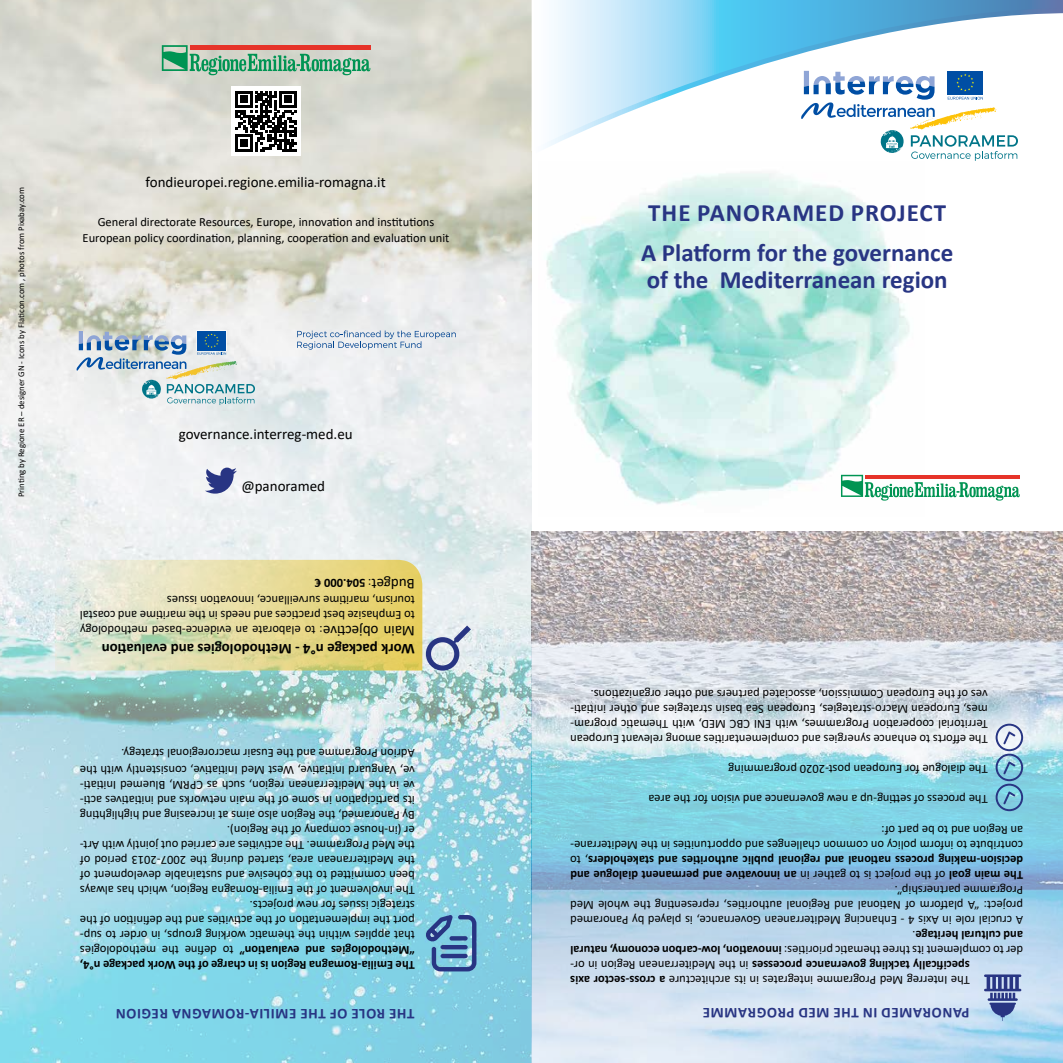
<style>
.page{position:relative;width:1063px;height:1063px;background:#fff}
.page>*{position:absolute;margin:0;border:0;box-sizing:border-box;transform-origin:0 0}
.t1{font:700 25px/40px "Calibri";color:#283583}
.t2{font:15px "Calibri";color:#000}
.t3{font:700 15px "Calibri";letter-spacing:.04em;color:#283583}
.t4{font:700 15px "Calibri";color:#000}
.t5{font:12.5px/15px "Calibri";color:#000}
.t6{font:700 12.5px "Calibri";color:#000}
.t7{font:8.75px "Calibri";color:#000}
.s1{font-weight:400}
.s2{font-weight:700}
</style>
<div class="page">
<img style="left:0;top:0;width:531px;height:1063px">
<img style="left:546px;top:173px;width:364px;height:332px">
<svg style="left:841px;top:475px;width:179px;height:26px"></svg>
<svg style="left:530px;top:0;width:533px;height:154px"></svg>
<img style="left:531px;top:531px;width:532px;height:532px">
<svg style="left:996px;top:724px;width:27px;height:87px;background:#8ab4d0"></svg>
<svg style="left:984px;top:974px;width:37px;height:47px;background:#7688ba"></svg>
<svg style="left:801px;top:70px;width:217px;height:91px"></svg>
<svg style="left:205px;top:468px;width:32px;height:26px"></svg>
<svg style="left:162px;top:45px;width:208px;height:30px;background:#98aa90"></svg>
<div style="left:231px;top:87px;width:70px;height:69px;background:#fff"></div>
<svg style="left:236px;top:91px;width:61px;height:61px"></svg>
<svg style="left:76px;top:330px;width:179px;height:75px"></svg>
<svg style="left:297px;top:330px;width:159px;height:20px;background:#c9d4e0"></svg>
<svg style="left:425px;top:915px;width:51px;height:56px;background:#6497bf"></svg>
<hr style="left:441px;top:954px;width:27px;height:4px;background:#283583;border-radius:2px">
<svg style="left:55px;top:560px;width:416px;height:111px;background:#e1dbaa"></svg>
<p class="t7" style="left:15px;top:497px;width:312px;rotate:-90deg">Printing by Regione ER – designer GN - Icons by Flaticon.com , photos from Pixabay.com</p>
<p class="t2" style="left:146px;top:171px;width:242px">fondieuropei.regione.emilia-romagna.it</p>
<p class="t5" style="left:83px;top:213px;width:368px;line-height:16.5px;text-align:center">General directorate Resources, Europe, innovation and institutions<br>European policy coordination, planning, cooperation and evaluation unit</p>
<p class="t2" style="left:179px;top:424px;width:176px">governance.interreg-med.eu</p>
<p class="t2" style="left:241px;top:476px;width:85px">@panoramed</p>
<p class="t6" style="left:372px;top:592px;width:58px;rotate:-180deg"><span class="s1">:</span> 504.000 €</p>
<p class="t2" style="left:415px;top:594px;width:45px;rotate:-180deg">Budget</p>
<p class="t5" style="left:415px;top:623px;width:336px;rotate:-180deg">to Emphasize best practices and needs in the maritime and coastal tourism, maritime surveillance, innovation issues</p>
<p class="t5" style="left:323px;top:638px;width:244px;rotate:-180deg">: to elaborate an evidence-based methodology</p>
<p class="t2" style="left:415px;top:642px;width:93px;rotate:-180deg">Main objective</p>
<p class="t4" style="left:415px;top:659px;width:315px;rotate:-180deg">Work package n°4 - Methodologies and evaluation</p>
<p class="t5" style="left:415px;top:761px;width:295px;rotate:-180deg">Adrion Programme and the Eusair macroregional strategy.</p>
<p class="t5" style="left:415px;top:943px;width:336px;rotate:-180deg">that applies within the thematic working groups, in order to sup&shy;port the implementation of the activities and the definition of the strategic issues for new projects.<br>The involvement of the Emilia-Romagna Region, which has always been committed to the cohesive and sustainable development of the Mediterranean area, started during the 2007-2013 period of the Med Programme. The activities are carried out jointly with Art&shy;er (in-house company of the Region).<br>By Panoramed, the Region also aims at increasing and highlighting its participation in some of the main networks and initiatives acti&shy;ve in the Mediterranean region, such as CPRM, Bluemed Initiati&shy;ve, Vanguard Initiative, West Med Initiative, consistently with the</p>
<p class="t5" style="left:234px;top:958px;width:155px;rotate:-180deg">to define the methodologies</p>
<p class="t6" style="left:415px;top:959px;width:177px;rotate:-180deg">“Methodologies and evaluation”</p>
<p class="t6" style="left:415px;top:974px;width:336px;rotate:-180deg">The Emilia-Romagna Region is in charge of the Work package n°4,</p>
<p class="t3" style="left:415px;top:1024px;width:300px;rotate:-180deg">THE ROLE OF THE EMILIA-ROMAGNA REGION</p>
<h1 class="t1" style="left:641px;top:192px;width:314px">THE PANORAMED PROJECT<br>A Platform for the governance</h1>
<h1 class="t1" style="left:647px;top:260px;width:302px">of the Mediterranean region</h1>
<p class="t5" style="left:988px;top:747px;width:419px;text-align:justify;rotate:-180deg">The efforts to enhance synergies and complementarities among relevant European Territorial cooperation Programmes, with ENI CBC MED, with Thematic program&shy;mes, European Macro-strategies, European Sea basin strategies and other initiati&shy;ves of the European Commission, associated partners and other organizations.</p>
<p class="t5" style="left:988px;top:777px;width:261px;rotate:-180deg">The dialogue for European post-2020 programming</p>
<p class="t5" style="left:988px;top:807px;width:341px;rotate:-180deg">The process of setting-up a new governance and vision for the area</p>
<p class="t5" style="left:1023px;top:838px;width:143px;rotate:-180deg">an Region and to be part of:</p>
<p class="t5" style="left:1023px;top:853px;width:454px;rotate:-180deg">contribute to inform policy on common challenges and opportunities in the Mediterrane-</p>
<p class="t6" style="left:1023px;top:869px;width:454px;rotate:-180deg">decision-making process national and regional public authorities and stakeholders<span class="s1">, to</span></p>
<p class="t6" style="left:1023px;top:884px;width:454px;rotate:-180deg">The main goal <span class="s1">of the project is to gather in</span> an innovative and permanent dialogue and</p>
<p class="t5" style="left:1023px;top:898px;width:130px;rotate:-180deg">Programme partnership”.</p>
<p class="t5" style="left:1023px;top:913px;width:454px;rotate:-180deg">project: “A platform of National and Regional authorities, representing the whole Med</p>
<p class="t5" style="left:1023px;top:928px;width:454px;rotate:-180deg">A crucial role in Axis 4 - Enhancing Mediterranean Governance, is played by Panoramed</p>
<p class="t6" style="left:1023px;top:944px;width:112px;rotate:-180deg">and cultural heritage<span class="s1">.</span></p>
<p class="t5" style="left:1023px;top:958px;width:454px;rotate:-180deg">der to complement its three thematic priorities: <span class="s2">innovation, low-carbon economy, natural</span></p>
<p class="t6" style="left:970px;top:974px;width:401px;rotate:-180deg">specifically tackling governance processes <span class="s1">in the Mediterranean Region in or-</span></p>
<p class="t5" style="left:970px;top:988px;width:401px;rotate:-180deg">The Interreg Med Programme integrates in its architecture <span class="s2">a cross-sector axis</span></p>
<p class="t3" style="left:970px;top:1024px;width:268px;rotate:-180deg">PANORAMED IN THE MED PROGRAMME</p>
</div>
